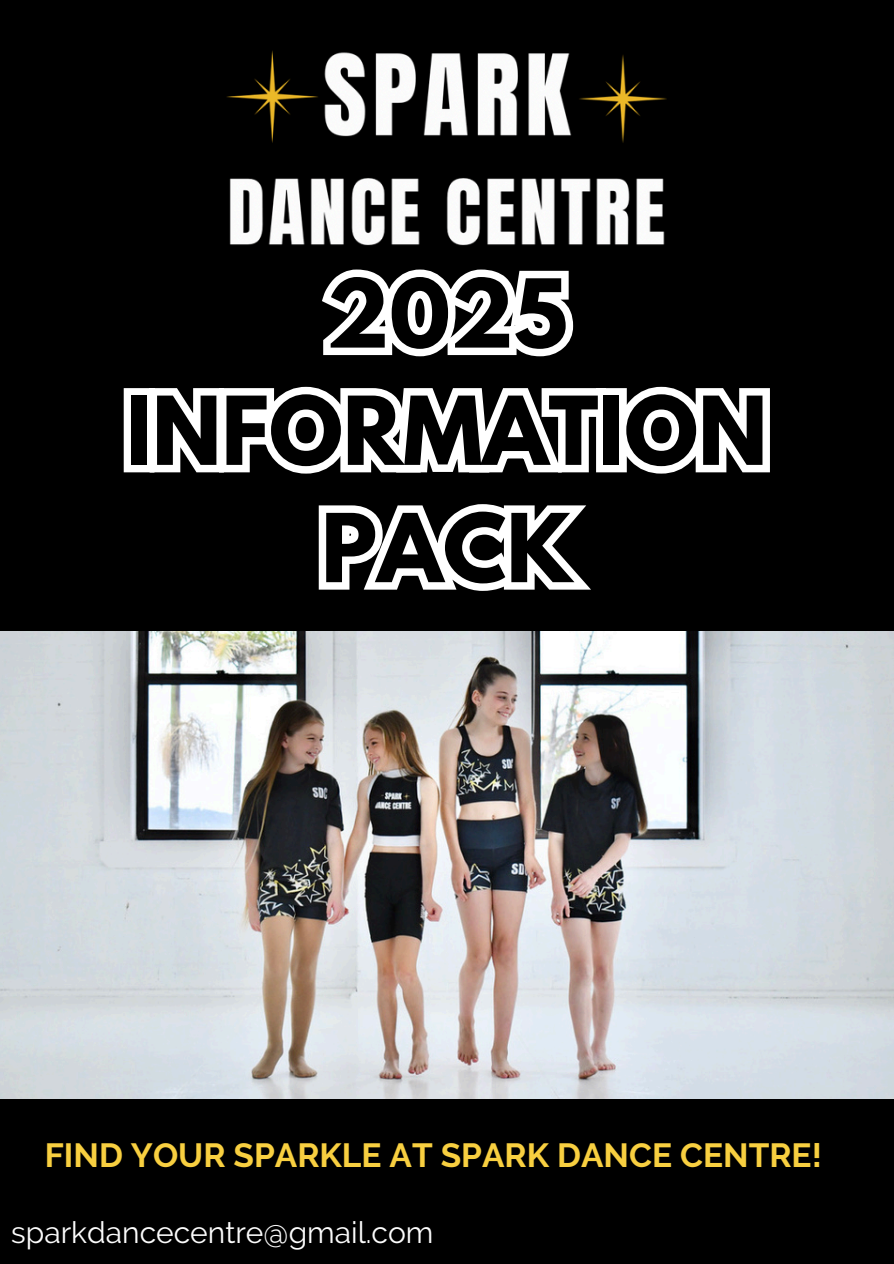
<style>
.page{position:relative;width:894px;height:1264px;background:#fff}
.page>*{position:absolute;margin:0;border:0;box-sizing:border-box;transform-origin:0 0}
.t1{font:700 84px/117.3px "League Spartan";color:#000;text-align:center}
.t2{font:700 33.45px "Raleway";color:#f8cf40}
.t3{font:30px "Raleway";color:#fcfcfc}
</style>
<div class="page">
<div style="left:0;top:0;width:893px;height:1263px;background:#000"></div>
<img style="left:226px;top:50px;width:441px;height:196px">
<img style="left:0;top:631px;width:893px;height:467px">
<svg style="left:322px;top:269px;width:252px;height:88px"></svg>
<svg style="left:123px;top:386px;width:647px;height:88px;background:#d3d3d3"></svg>
<svg style="left:318px;top:504px;width:273px;height:87px"></svg>
<h1 class="t1" style="left:126px;top:266px;width:642px">2025<br>INFORMATION<br>PACK</h1>
<p class="t2" style="left:45px;top:1135px;width:778px">FIND YOUR SPARKLE AT SPARK DANCE CENTRE!</p>
<p class="t3" style="left:11px;top:1214px;width:423px">sparkdancecentre@gmail.com</p>
</div>
